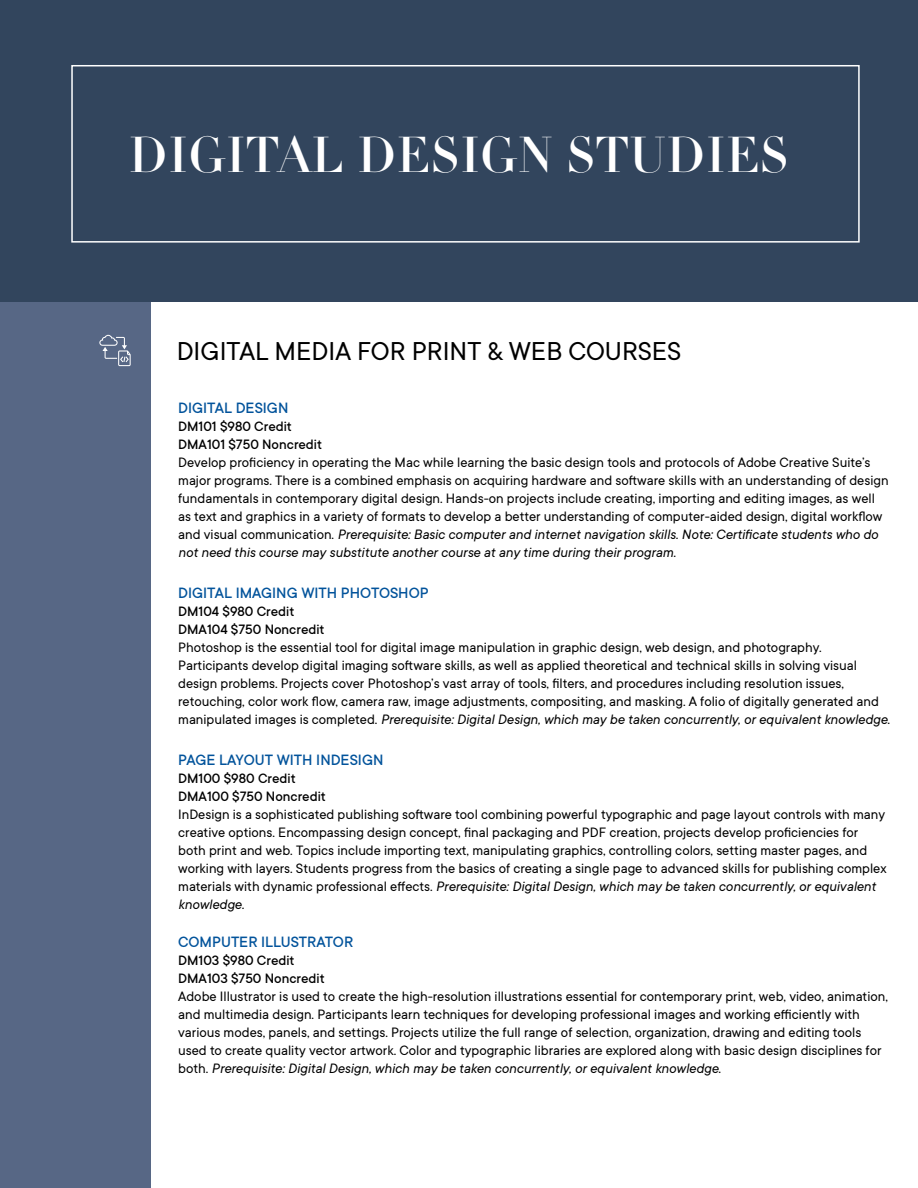
<style>
.page{position:relative;width:918px;height:1188px;background:#fff}
.page>*{position:absolute;margin:0;border:0;box-sizing:border-box;transform-origin:0 0}
.t1{font:49.5px "Didot LH Headline";color:#fff}
.t2{font:28.5px "TT Commons";color:#000}
.t3{font:500 16.5px "TT Commons";color:#02539b}
.t4{font:15px/18px "TT Commons";color:#000}
.t5{font:500 15px/18px "TT Commons";color:#000}
.s1{font-style:italic}
</style>
<div class="page">
<div style="left:0;top:0;width:150px;height:1188px;background:#576785"></div>
<div style="left:0;top:0;width:918px;height:302px;background:#32455d"></div>
<div style="left:71px;top:65px;width:789px;height:178px;border:2px solid #fff"></div>
<svg style="left:99px;top:335px;width:32px;height:31px"></svg>
<h1 class="t1" style="left:129px;top:125px;width:662px">DIGITAL DESIGN STUDIES</h1>
<h2 class="t2" style="left:177px;top:336px;width:506px">DIGITAL MEDIA FOR PRINT &amp; WEB COURSES</h2>
<p class="t3" style="left:178px;top:398px;width:112px">DIGITAL DESIGN</p>
<p class="t5" style="left:178px;top:417px;width:145px">DM101 $980 Credit<br>DMA101 $750 Noncredit</p>
<p class="t4" style="left:178px;top:453px;width:712px">Develop proficiency in operating the Mac while learning the basic design tools and protocols of Adobe Creative Suite’s major programs. There is a combined emphasis on acquiring hardware and software skills with an understanding of design fundamentals in contemporary digital design. Hands-on projects include creating, importing and editing images, as well as text and graphics in a variety of formats to develop a better understanding of computer-aided design, digital workflow and visual communication. <span class="s1">Prerequisite: Basic computer and internet navigation skills. Note: Certificate students who do not need this course may substitute another course at any time during their program.</span></p>
<p class="t3" style="left:178px;top:584px;width:252px">DIGITAL IMAGING WITH PHOTOSHOP</p>
<p class="t5" style="left:178px;top:603px;width:148px">DM104 $980 Credit<br>DMA104 $750 Noncredit</p>
<p class="t4" style="left:178px;top:639px;width:713px">Photoshop is the essential tool for digital image manipulation in graphic design, web design, and photography.<br>Participants develop digital imaging software skills, as well as applied theoretical and technical skills in solving visual design problems. Projects cover Photoshop’s vast array of tools, filters, and procedures including resolution issues, retouching, color work flow, camera raw, image adjustments, compositing, and masking. A folio of digitally generated and manipulated images is completed. <span class="s1">Prerequisite: Digital Design, which may be taken concurrently, or equivalent knowledge.</span></p>
<p class="t3" style="left:178px;top:751px;width:207px">PAGE LAYOUT WITH INDESIGN</p>
<p class="t5" style="left:178px;top:770px;width:149px">DM100 $980 Credit<br>DMA100 $750 Noncredit</p>
<p class="t4" style="left:178px;top:806px;width:710px">InDesign is a sophisticated publishing software tool combining powerful typographic and page layout controls with many creative options. Encompassing design concept, final packaging and PDF creation, projects develop proficiencies for both print and web. Topics include importing text, manipulating graphics, controlling colors, setting master pages, and working with layers. Students progress from the basics of creating a single page to advanced skills for publishing complex materials with dynamic professional effects. <span class="s1">Prerequisite: Digital Design, which may be taken concurrently, or equivalent knowledge.</span></p>
<p class="t3" style="left:178px;top:933px;width:177px">COMPUTER ILLUSTRATOR</p>
<p class="t5" style="left:178px;top:952px;width:148px">DM103 $980 Credit<br>DMA103 $750 Noncredit</p>
<p class="t4" style="left:178px;top:988px;width:711px">Adobe Illustrator is used to create the high-resolution illustrations essential for contemporary print, web, video, animation, and multimedia design. Participants learn techniques for developing professional images and working efficiently with various modes, panels, and settings. Projects utilize the full range of selection, organization, drawing and editing tools used to create quality vector artwork. Color and typographic libraries are explored along with basic design disciplines for both. <span class="s1">Prerequisite: Digital Design, which may be taken concurrently, or equivalent knowledge.</span></p>
</div>
